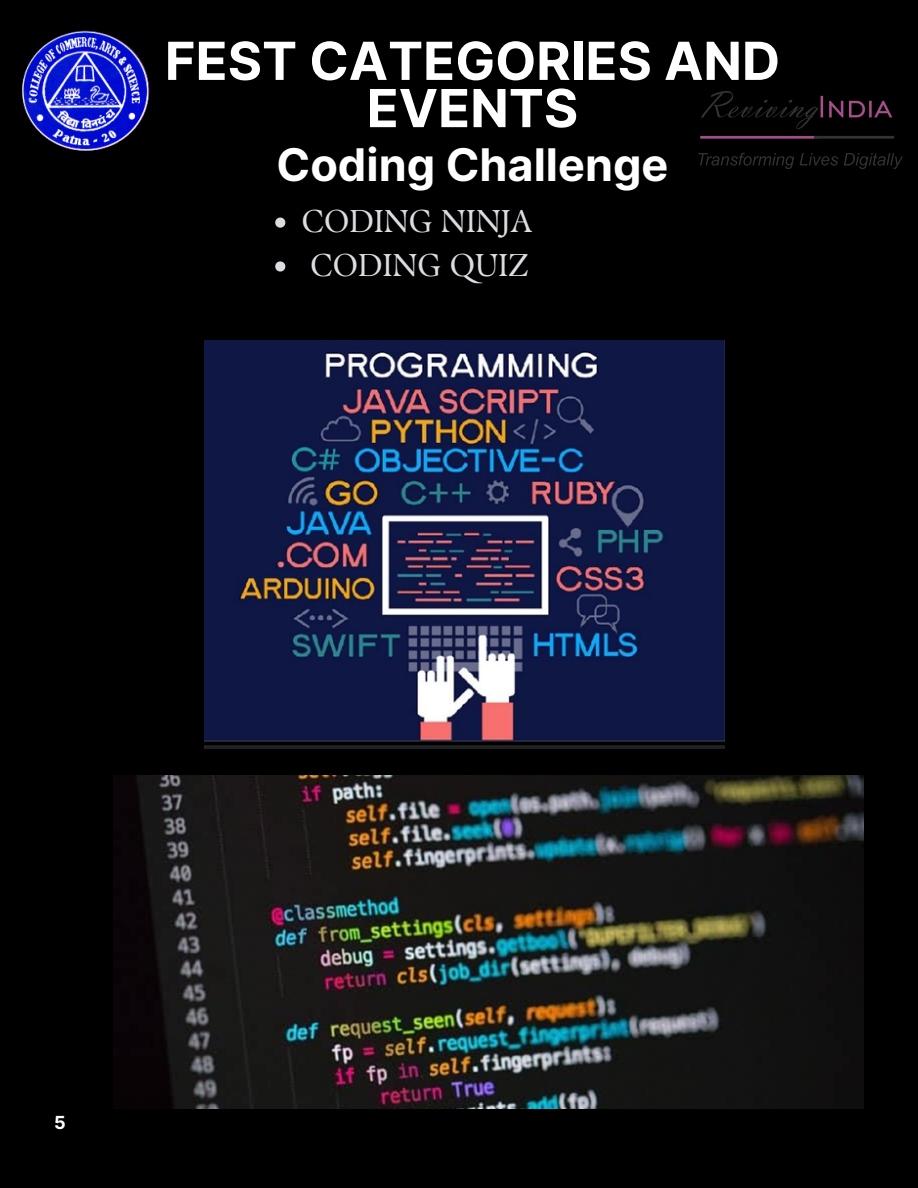
<style>
.page{position:relative;width:918px;height:1188px;background:#000001}
.page>*{position:absolute;margin:0;border:0;box-sizing:border-box;transform-origin:0 0}
.t1{font:700 52.5px/47.2px "Inter";color:#fff;text-align:center}
.t2{font:700 45px "Inter";color:#fff}
.t3{font:31.5px "TY Serif D";color:#dcdce1}
.t4{font:700 18px "Inter";color:#fff}
</style>
<div class="page">
<img style="left:205px;top:341px;width:519px;height:407px">
<img style="left:114px;top:776px;width:750px;height:333px">
<svg style="left:275px;top:218px;width:10px;height:10px"></svg>
<svg style="left:275px;top:261px;width:10px;height:11px"></svg>
<img style="left:22px;top:30px;width:128px;height:121px">
<img style="left:699px;top:92px;width:203px;height:76px">
<p class="t1" style="left:165px;top:37px;width:617px">FEST CATEGORIES AND<br>EVENTS</p>
<p class="t2" style="left:277px;top:138px;width:393px">Coding Challenge</p>
<p class="t3" style="left:302px;top:202px;width:232px">CODING NINJA</p>
<p class="t3" style="left:311px;top:246px;width:220px">CODING QUIZ</p>
<h2 class="t4" style="left:54px;top:1112px;width:13px">5</h2>
</div>
